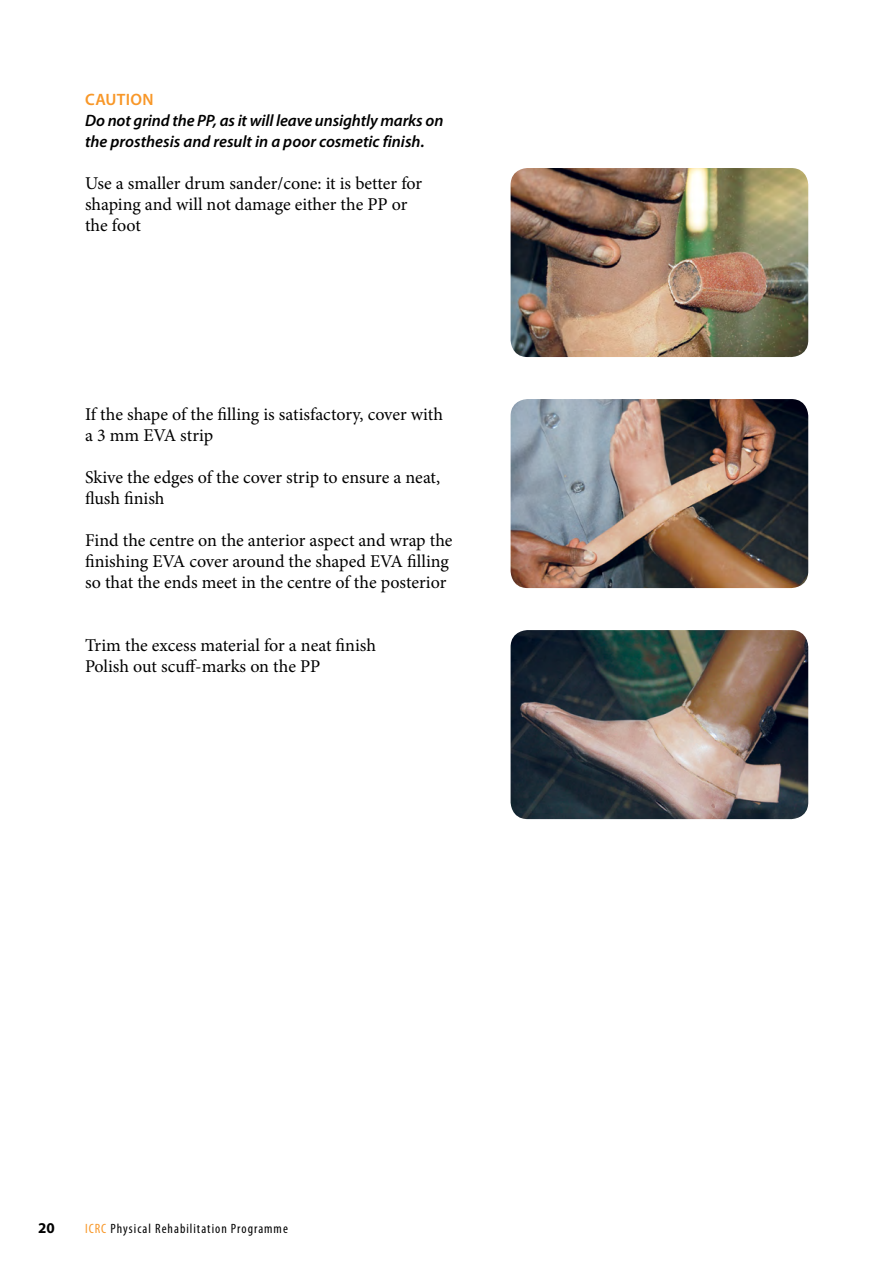
<style>
.page{position:relative;width:893px;height:1263px;background:#fff}
.page>*{position:absolute;margin:0;border:0;box-sizing:border-box;transform-origin:0 0}
.t1{font:18px/21px "Minion Pro";letter-spacing:-.005em;color:#000}
.t2{font:italic 600 16.5px/21px "Myriad Pro";letter-spacing:-.005em;color:#000}
.t3{font:600 16.5px "Myriad Pro";color:#f89728}
.t4{font:700 15px "Myriad Pro";color:#000}
.t5{font:condensed 13.5px "Myriad Pro";letter-spacing:.075em;color:#000}
.s1{color:#f89728}
</style>
<div class="page">
<img style="left:511px;top:168px;width:297px;height:189px">
<img style="left:511px;top:399px;width:297px;height:189px">
<img style="left:511px;top:630px;width:297px;height:189px">
<p class="t3" style="left:85px;top:89px;width:70px">CAUTIO N</p>
<p class="t2" style="left:85px;top:110px;width:360px">Do not grind the PP, as it will leave unsightly marks on the prosthesis and result in a poor cosmetic finish.</p>
<p class="t1" style="left:85px;top:173px;width:339px">Use a smaller drum sander/cone: it is better for shaping and will not damage either the PP or the foot</p>
<p class="t1" style="left:85px;top:404px;width:359px">If the shape of the filling is satisfactory, cover with a 3 mm EVA strip</p>
<p class="t1" style="left:85px;top:467px;width:357px">Skive the edges of the cover strip to ensure a neat, flush finish</p>
<p class="t1" style="left:85px;top:530px;width:369px">Find the centre on the anterior aspect and wrap the finishing EVA cover around the shaped EVA filling so that the ends meet in the centre of the posterior</p>
<p class="t1" style="left:85px;top:635px;width:292px">Trim the excess material for a neat finish<br>Polish out scuff-marks on the PP</p>
<p class="t4" style="left:38px;top:1218px;width:18px">20</p>
<p class="t5" style="left:85px;top:1220px;width:204px"><span class="s1">ICRC</span> Physical Rehabilitation Programme</p>
</div>
